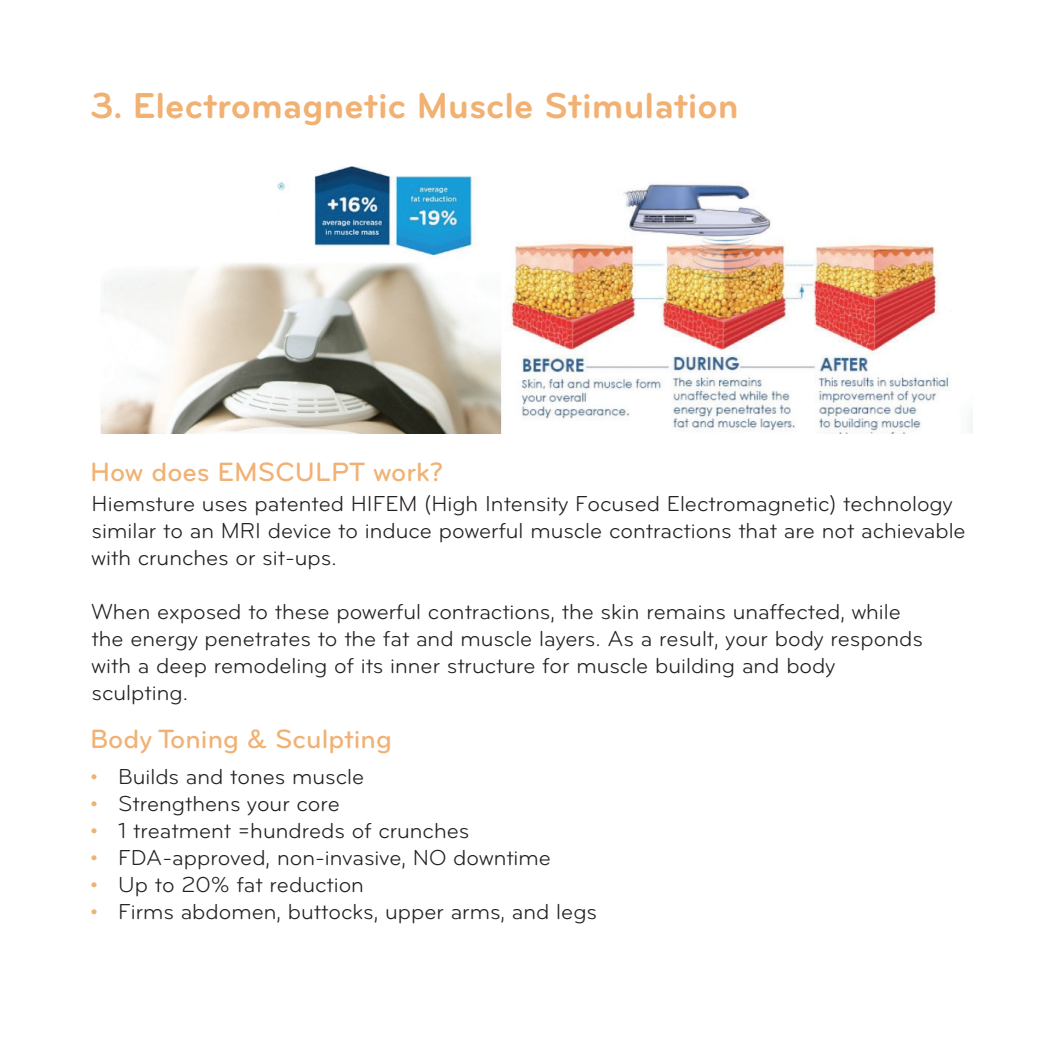
<style>
.page{position:relative;width:1063px;height:1063px;background:#fff}
.page>*{position:absolute;margin:0;border:0;box-sizing:border-box;transform-origin:0 0}
.t1{font:700 37.5px "Bryant Pro";color:#f1b173}
.t2{font:500 27.5px "Bryant Pro";color:#f1b173}
.t3{font:22.5px/27px "Bryant Pro";color:#231f20}
.t4{font:22.5px/27px "Bryant Pro";color:#f1b173;text-align:justify}
</style>
<div class="page">
<img style="left:100px;top:166px;width:873px;height:268px">
<div style="left:113px;top:167px;width:164px;height:50px;background:#fff"></div>
<h1 class="t1" style="left:90px;top:82px;width:650px">3. Electromagnetic Muscle Stimulation</h1>
<p class="t2" style="left:90px;top:455px;width:355px">How does EMSCULPT work?</p>
<p class="t3" style="left:92px;top:491px;width:876px">Hiemsture uses patented HIFEM (High Intensity Focused Electromagnetic) technology similar to an MRI device to induce powerful muscle contractions that are not achievable with crunches or sit-ups.</p>
<p class="t3" style="left:92px;top:599px;width:833px">When exposed to these powerful contractions, the skin remains unaffected, while the energy penetrates to the fat and muscle layers. As a result, your body responds with a deep remodeling of its inner structure for muscle building and body sculpting.</p>
<p class="t2" style="left:90px;top:722px;width:303px">Body Toning &amp; Sculpting</p>
<p class="t4" style="left:90px;top:763px;width:9px">• • • • • •</p>
<p class="t3" style="left:118px;top:763px;width:480px">Builds and tones muscle<br>Strengthens your core<br>1 treatment =hundreds of crunches<br>FDA-approved, non-invasive, NO downtime<br>Up to 20% fat reduction<br>Firms abdomen, buttocks, upper arms, and legs</p>
</div>
